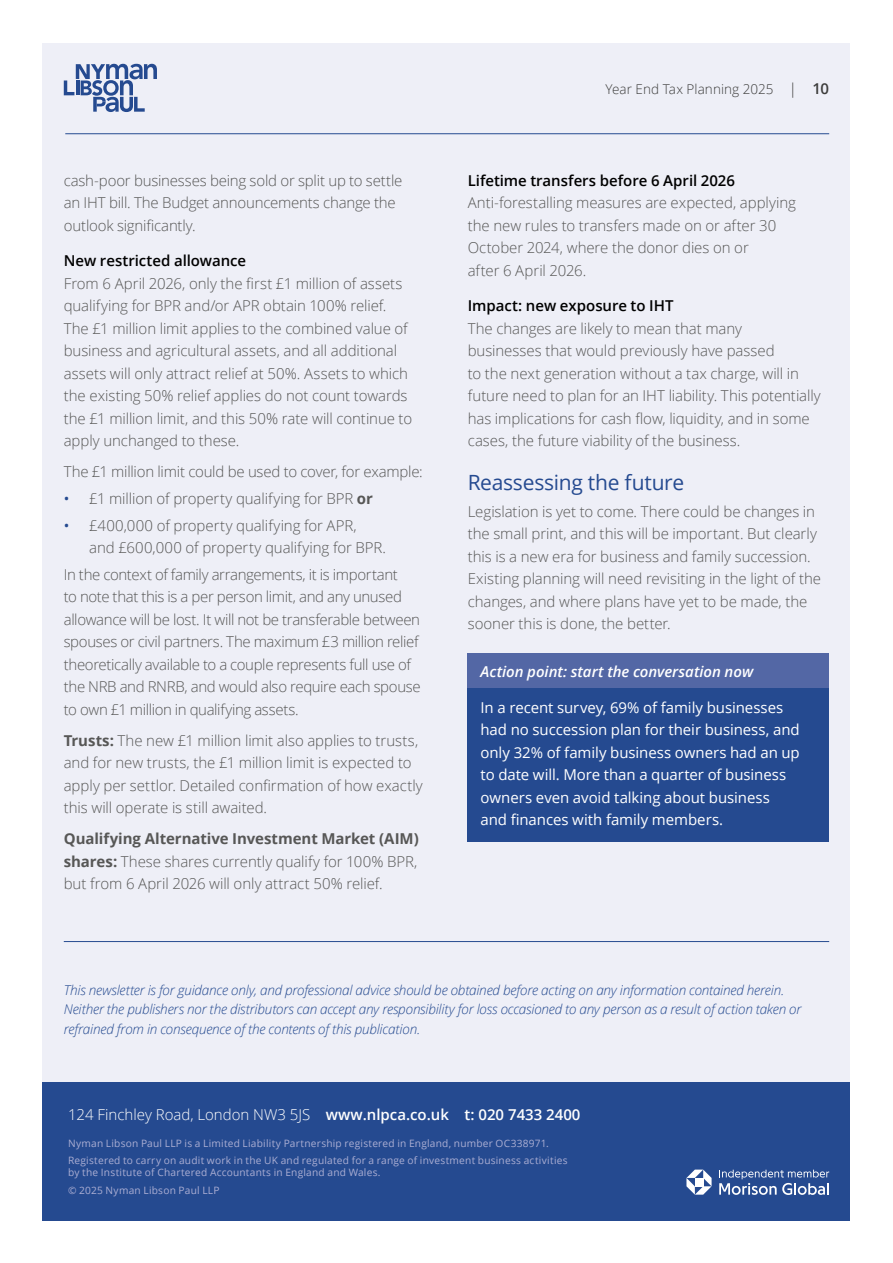
<style>
.page{position:relative;width:893px;height:1263px;background:#fff}
.page>*{position:absolute;margin:0;border:0;box-sizing:border-box;transform-origin:0 0}
.Head3{font:21px "Open Sans";letter-spacing:-.015em;color:#254a90}
.Body{font:300 15px/22.5px "Open Sans";letter-spacing:-.005em;color:#575756}
.Body-2{font:300 15px/22.5px "Open Sans";letter-spacing:-.025em;color:#575756}
.Action_Point_Text{font:15px/22.5px "Open Sans";letter-spacing:-.005em;color:#fff}
.t1{font:600 15px "Open Sans";color:#000}
.t2{font:300 15px "Open Sans";color:#fff}
.Action_Point_Head{font:italic 600 15px "Open Sans";letter-spacing:-.005em;color:#fff}
.Body-3{font:italic 300 13.5px/19.5px "Open Sans";letter-spacing:-.015em;color:#254a90}
.t3{font:300 13.5px "Open Sans";letter-spacing:.005em;color:#3c3c3b}
.t4{font:10.2px/12.1px "Open Sans";letter-spacing:.02em;color:#abaed3}
.s1{font-weight:400;color:#254a90}
.s2{font-weight:700}
.s3{font-size:15px}
.s4{font-weight:600;font-size:15px}
.s5{font-weight:600}
</style>
<div class="page">
<div style="left:43px;top:43px;width:807px;height:1177px;background:#eeeff7"></div>
<svg style="left:64px;top:64px;width:93px;height:48px"></svg>
<hr style="left:65px;top:133px;width:764px;height:1px;background:#254a90">
<div style="left:43px;top:1082px;width:807px;height:138px;background:#254a90"></div>
<svg style="left:686px;top:1169px;width:26px;height:26px"></svg>
<svg style="left:719px;top:1169px;width:110px;height:26px"></svg>
<div style="left:468px;top:653px;width:361px;height:41px;background:#5367a5"></div>
<div style="left:468px;top:688px;width:361px;height:153px;background:#254a90"></div>
<hr style="left:64px;top:941px;width:765px;height:1px;background:#254a90">
<p class="Body" style="left:64px;top:169px;width:340px">cash-poor businesses being sold or split up to settle an IHT bill. The Budget announcements change the outlook significantly.</p>
<h4 class="t1" style="left:64px;top:250px;width:184px">New restricted allowance</h4>
<p class="Body" style="left:64px;top:271px;width:350px">From 6 April 2026, only the first £1 million of assets qualifying for BPR and/or APR obtain 100% relief.<br>The £1 million limit applies to the combined value of business and agricultural assets, and all additional assets will only attract relief at 50%. Assets to which the existing 50% relief applies do not count towards the £1 million limit, and this 50% rate will continue to apply unchanged to these.</p>
<p class="Body" style="left:64px;top:460px;width:361px">The £1 million limit could be used to cover, for example:</p>
<p class="Body" style="left:64px;top:487px;width:311px"><span class="s1">•</span> £1 million of property qualifying for BPR <span class="s2">or</span></p>
<p class="Body" style="left:89px;top:513px;width:298px;text-indent:-26px"><span class="s1">•</span> £400,000 of property qualifying for APR,<br>and £600,000 of property qualifying for BPR.</p>
<p class="Body-2" style="left:64px;top:563px;width:358px">In the context of family arrangements, it is important<br>to note that this is a per person limit, and any unused allowance will be lost. It will not be transferable between spouses or civil partners. The maximum £3 million relief theoretically available to a couple represents full use of the NRB and RNRB, and would also require each spouse to own £1 million in qualifying assets.</p>
<p class="Body" style="left:64px;top:729px;width:361px"><span class="s2">Trusts:</span> The new £1 million limit also applies to trusts, and for new trusts, the £1 million limit is expected to apply per settlor. Detailed confirmation of how exactly this will operate is still awaited.</p>
<p class="Body" style="left:64px;top:827px;width:357px;text-align:justify"><span class="s2">Qualifying Alternative Investment Market (AIM) shares:</span> These shares currently qualify for 100% BPR, but from 6 April 2026 will only attract 50% relief.</p>
<p class="t3" style="left:605px;top:79px;width:225px">Year End Tax Planning 2025 <span class="s3">|</span> <span class="s4">10</span></p>
<h4 class="t1" style="left:468px;top:170px;width:269px">Lifetime transfers before 6 April 2026</h4>
<p class="Body" style="left:468px;top:191px;width:330px">Anti-forestalling measures are expected, applying the new rules to transfers made on or after 30<br>October 2024, where the donor dies on or<br>after 6 April 2026.</p>
<h4 class="t1" style="left:468px;top:295px;width:207px">Impact: new exposure to IHT</h4>
<p class="Body" style="left:468px;top:316px;width:355px">The changes are likely to mean that many<br>businesses that would previously have passed<br>to the next generation without a tax charge, will in future need to plan for an IHT liability. This potentially has implications for cash flow, liquidity, and in some cases, the future viability of the business.</p>
<p class="Head3" style="left:468px;top:468px;width:218px">Reassessing the future</p>
<p class="Body" style="left:468px;top:500px;width:355px">Legislation is yet to come. There could be changes in the small print, and this will be important. But clearly this is a new era for business and family succession.<br>Existing planning will need revisiting in the light of the changes, and where plans have yet to be made, the sooner this is done, the better.</p>
<p class="Action_Point_Head" style="left:480px;top:662px;width:274px">Action point: start the conversation now</p>
<p class="Action_Point_Text" style="left:480px;top:696px;width:321px">In a recent survey, 69% of family businesses had no succession plan for their business, and only 32% of family business owners had an up to date will. More than a quarter of business owners even avoid talking about business and finances with family members.</p>
<p class="Body-3" style="left:64px;top:980px;width:739px">This newsletter is for guidance only, and professional advice should be obtained before acting on any information contained herein.<br>Neither the publishers nor the distributors can accept any responsibility for loss occasioned to any person as a result of action taken or refrained from in consequence of the contents of this publication.</p>
<p class="t2" style="left:68px;top:1104px;width:514px">124 Finchley Road, London NW3 5JS <span class="s5">www.nlpca.co.uk t: 020 7433 2400</span></p>
<p class="t4" style="left:68px;top:1137px;width:482px">Nyman Libson Paul LLP is a Limited Liability Partnership registered in England, number OC338971.</p>
<p class="t4" style="left:68px;top:1154px;width:501px">Registered to carry on audit work in the UK and regulated for a range of investment business activities by the Institute of Chartered Accountants in England and Wales.</p>
<p class="t4" style="left:68px;top:1184px;width:153px">© 2025 Nyman Libson Paul LLP</p>
</div>
